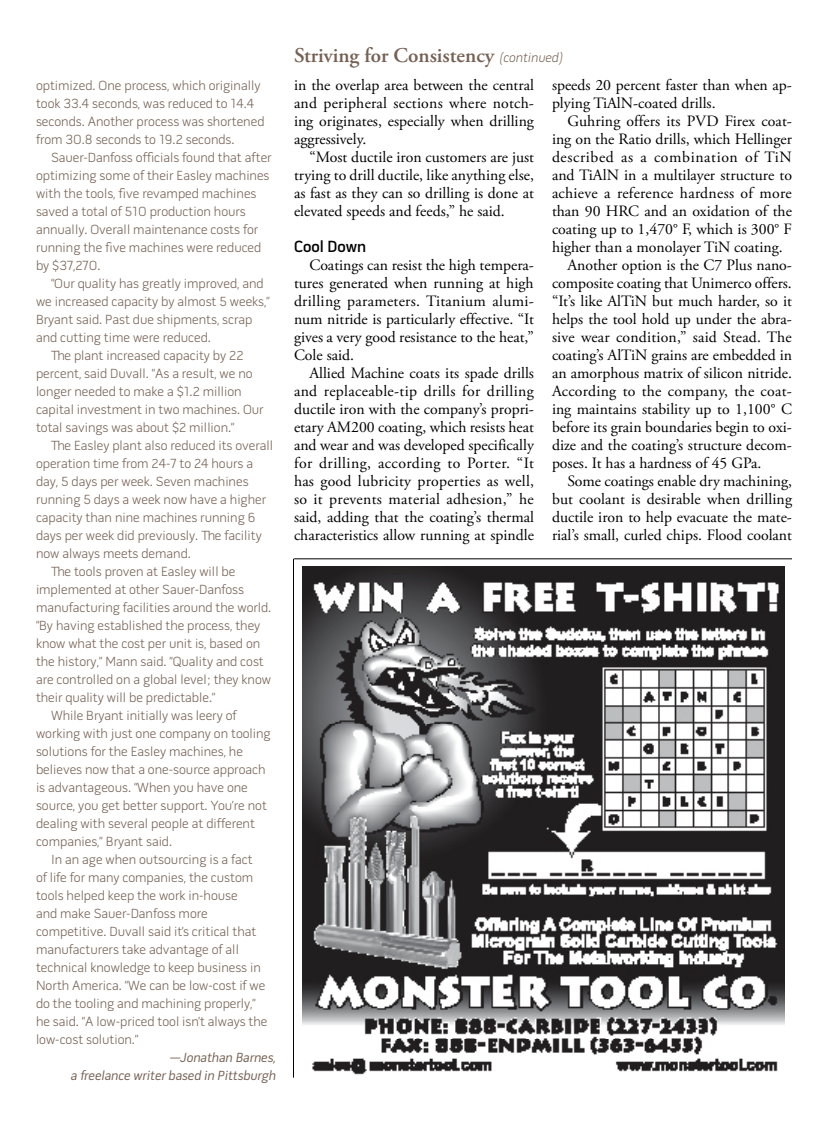
<style>
.page{position:relative;width:837px;height:1134px;background:#fff}
.page>*{position:absolute;margin:0;border:0;box-sizing:border-box;transform-origin:0 0}
.t1{font:600 21px "Adobe Garamond Pro";color:#756154}
.t2{font:600 16.5px "Pill Gothic 600 mg";color:#000}
.t3{font:15.75px/18px "Adobe Garamond Pro";color:#000;text-align:justify}
.t4{font:15.75px "Adobe Garamond Pro";letter-spacing:.02em;color:#000}
.t5{font:15.75px "Adobe Garamond Pro";letter-spacing:.04em;color:#000}
.t6{font:300 13.5px/18px "Pill Gothic 600 mg";color:#756154}
.t7{font:italic 13.5px/18px "Pill Gothic 600 mg";color:#756154;text-align:right}
.s1{font-family:"Pill Gothic 600 mg Light Obq";font-weight:400;font-size:13.5px}
</style>
<div class="page">
<img style="left:302px;top:567px;width:483px;height:508px">
<hr style="left:294px;top:559px;width:498px;height:1px;background:#000">
<hr style="left:293px;top:559px;width:1px;height:519px;background:#000">
<p class="t6" style="left:36px;top:78px;width:230px">optimized. One process, which originally took 33.4 seconds, was reduced to 14.4 seconds. Another process was shortened from 30.8 seconds to 19.2 seconds.</p>
<p class="t6" style="left:36px;top:150px;width:237px;text-indent:15px">Sauer-Danfoss officials found that after optimizing some of their Easley machines with the tools, five revamped machines saved a total of 510 production hours annually. Overall maintenance costs for running the five machines were reduced by $37,270.</p>
<p class="t6" style="left:51px;top:276px;width:214px">“Our quality has greatly improved, and</p>
<p class="t6" style="left:36px;top:294px;width:235px">we increased capacity by almost 5 weeks,”</p>
<p class="t6" style="left:36px;top:312px;width:218px">Bryant said. Past due shipments, scrap</p>
<p class="t6" style="left:36px;top:330px;width:176px">and cutting time were reduced.</p>
<p class="t6" style="left:51px;top:348px;width:194px">The plant increased capacity by 22</p>
<p class="t6" style="left:36px;top:366px;width:218px">percent, said Duvall. “As a result, we no</p>
<p class="t6" style="left:36px;top:384px;width:207px">longer needed to make a $1.2 million</p>
<p class="t6" style="left:36px;top:402px;width:229px">capital investment in two machines. Our</p>
<p class="t6" style="left:36px;top:420px;width:200px">total savings was about $2 million.”</p>
<p class="t6" style="left:51px;top:438px;width:224px">The Easley plant also reduced its overall</p>
<p class="t6" style="left:36px;top:456px;width:219px">operation time from 24-7 to 24 hours a</p>
<p class="t6" style="left:36px;top:474px;width:214px">day, 5 days per week. Seven machines</p>
<p class="t6" style="left:36px;top:492px;width:232px">running 5 days a week now have a higher</p>
<p class="t6" style="left:36px;top:510px;width:221px">capacity than nine machines running 6</p>
<p class="t6" style="left:36px;top:528px;width:227px">days per week did previously. The facility</p>
<p class="t6" style="left:36px;top:546px;width:156px">now always meets demand.</p>
<p class="t6" style="left:51px;top:564px;width:186px">The tools proven at Easley will be</p>
<p class="t6" style="left:36px;top:582px;width:210px">implemented at other Sauer-Danfoss</p>
<p class="t6" style="left:36px;top:600px;width:237px">manufacturing facilities around the world.</p>
<p class="t6" style="left:36px;top:618px;width:226px">“By having established the process, they</p>
<p class="t6" style="left:36px;top:636px;width:226px">know what the cost per unit is, based on</p>
<p class="t6" style="left:36px;top:654px;width:229px">the history,” Mann said. “Quality and cost</p>
<p class="t6" style="left:36px;top:672px;width:237px">are controlled on a global level; they know</p>
<p class="t6" style="left:36px;top:690px;width:181px">their quality will be predictable.”</p>
<p class="t6" style="left:51px;top:708px;width:187px">While Bryant initially was leery of</p>
<p class="t6" style="left:36px;top:726px;width:236px">working with just one company on tooling</p>
<p class="t6" style="left:36px;top:744px;width:208px">solutions for the Easley machines, he</p>
<p class="t6" style="left:36px;top:762px;width:231px">believes now that a one-source approach</p>
<p class="t6" style="left:36px;top:780px;width:213px">is advantageous. “When you have one</p>
<p class="t6" style="left:36px;top:798px;width:232px">source, you get better support. You’re not</p>
<p class="t6" style="left:36px;top:816px;width:220px">dealing with several people at different</p>
<p class="t6" style="left:36px;top:834px;width:138px">companies,” Bryant said.</p>
<p class="t6" style="left:51px;top:852px;width:203px">In an age when outsourcing is a fact</p>
<p class="t6" style="left:36px;top:870px;width:219px">of life for many companies, the custom</p>
<p class="t6" style="left:36px;top:888px;width:203px">tools helped keep the work in-house</p>
<p class="t6" style="left:36px;top:906px;width:173px">and make Sauer-Danfoss more</p>
<p class="t6" style="left:36px;top:924px;width:222px">competitive. Duvall said it’s critical that</p>
<p class="t6" style="left:36px;top:942px;width:204px">manufacturers take advantage of all</p>
<p class="t6" style="left:36px;top:960px;width:226px">technical knowledge to keep business in</p>
<p class="t6" style="left:36px;top:978px;width:231px">North America. “We can be low-cost if we</p>
<p class="t6" style="left:36px;top:996px;width:222px">do the tooling and machining properly,”</p>
<p class="t6" style="left:36px;top:1014px;width:233px">he said. “A low-priced tool isn’t always the</p>
<p class="t6" style="left:36px;top:1032px;width:104px">low-cost solution.”</p>
<p class="t7" style="left:71px;top:1050px;width:207px">—Jonathan Barnes,<br>a freelance writer based in Pittsburgh</p>
<h1 class="t1" style="left:294px;top:44px;width:270px">Striving for Consistency <span class="s1">(continued)</span></h1>
<p class="t3" style="left:294px;top:77px;width:242px">in the overlap area between the central and peripheral sections where notch&shy;ing originates, especially when drilling aggressively.</p>
<p class="t3" style="left:294px;top:149px;width:242px;text-indent:15px">“Most ductile iron customers are just trying to drill ductile, like anything else, as fast as they can so drilling is done at elevated speeds and feeds,” he said.</p>
<p class="t2" style="left:294px;top:240px;width:74px">Cool Down</p>
<p class="t3" style="left:294px;top:257px;width:242px;text-indent:15px">Coatings can resist the high tempera&shy;tures generated when running at high drilling parameters. Titanium alumi&shy;num nitride is particularly effective. “It gives a very good resistance to the heat,” Cole said.</p>
<p class="t3" style="left:294px;top:365px;width:242px;text-indent:15px">Allied Machine coats its spade drills and replaceable-tip drills for drilling ductile iron with the company’s propri&shy;etary AM200 coating, which resists heat and wear and was developed specifically for drilling, according to Porter. “It has good lubricity properties as well, so it prevents material adhesion,” he said, adding that the coating’s thermal characteristics allow running at spindle</p>
<p class="t3" style="left:552px;top:77px;width:242px">speeds 20 percent faster than when ap&shy;plying TiAlN-coated drills.</p>
<p class="t3" style="left:567px;top:113px;width:226px">Guhring offers its PVD Firex coat-</p>
<p class="t3" style="left:552px;top:131px;width:241px">ing on the Ratio drills, which Hellinger</p>
<p class="t5" style="left:552px;top:148px;width:241px">described as a combination of TiN</p>
<p class="t3" style="left:552px;top:167px;width:242px">and TiAlN in a multilayer structure to</p>
<p class="t4" style="left:552px;top:184px;width:241px">achieve a reference hardness of more</p>
<p class="t3" style="left:552px;top:203px;width:242px">than 90 HRC and an oxidation of the</p>
<p class="t3" style="left:552px;top:221px;width:242px">coating up to 1,470° F, which is 300° F</p>
<p class="t3" style="left:552px;top:239px;width:232px">higher than a monolayer TiN coating.</p>
<p class="t3" style="left:567px;top:257px;width:226px">Another option is the C7 Plus nano-</p>
<p class="t3" style="left:552px;top:275px;width:241px">composite coating that Unimerco offers.</p>
<p class="t3" style="left:552px;top:293px;width:241px">“It’s like AlTiN but much harder, so it</p>
<p class="t3" style="left:552px;top:311px;width:242px">helps the tool hold up under the abra-</p>
<p class="t3" style="left:552px;top:329px;width:241px">sive wear condition,” said Stead. The</p>
<p class="t3" style="left:552px;top:347px;width:241px">coating’s AlTiN grains are embedded in</p>
<p class="t3" style="left:552px;top:365px;width:242px">an amorphous matrix of silicon nitride.</p>
<p class="t3" style="left:552px;top:383px;width:242px">According to the company, the coat-</p>
<p class="t3" style="left:552px;top:401px;width:241px">ing maintains stability up to 1,100° C</p>
<p class="t3" style="left:552px;top:419px;width:242px">before its grain boundaries begin to oxi-</p>
<p class="t3" style="left:552px;top:437px;width:242px">dize and the coating’s structure decom-</p>
<p class="t3" style="left:552px;top:455px;width:211px">poses. It has a hardness of 45 GPa.</p>
<p class="t3" style="left:567px;top:473px;width:226px">Some coatings enable dry machining,</p>
<p class="t3" style="left:552px;top:491px;width:242px">but coolant is desirable when drilling</p>
<p class="t3" style="left:552px;top:509px;width:242px">ductile iron to help evacuate the mate-</p>
<p class="t3" style="left:552px;top:527px;width:242px">rial’s small, curled chips. Flood coolant</p>
</div>
